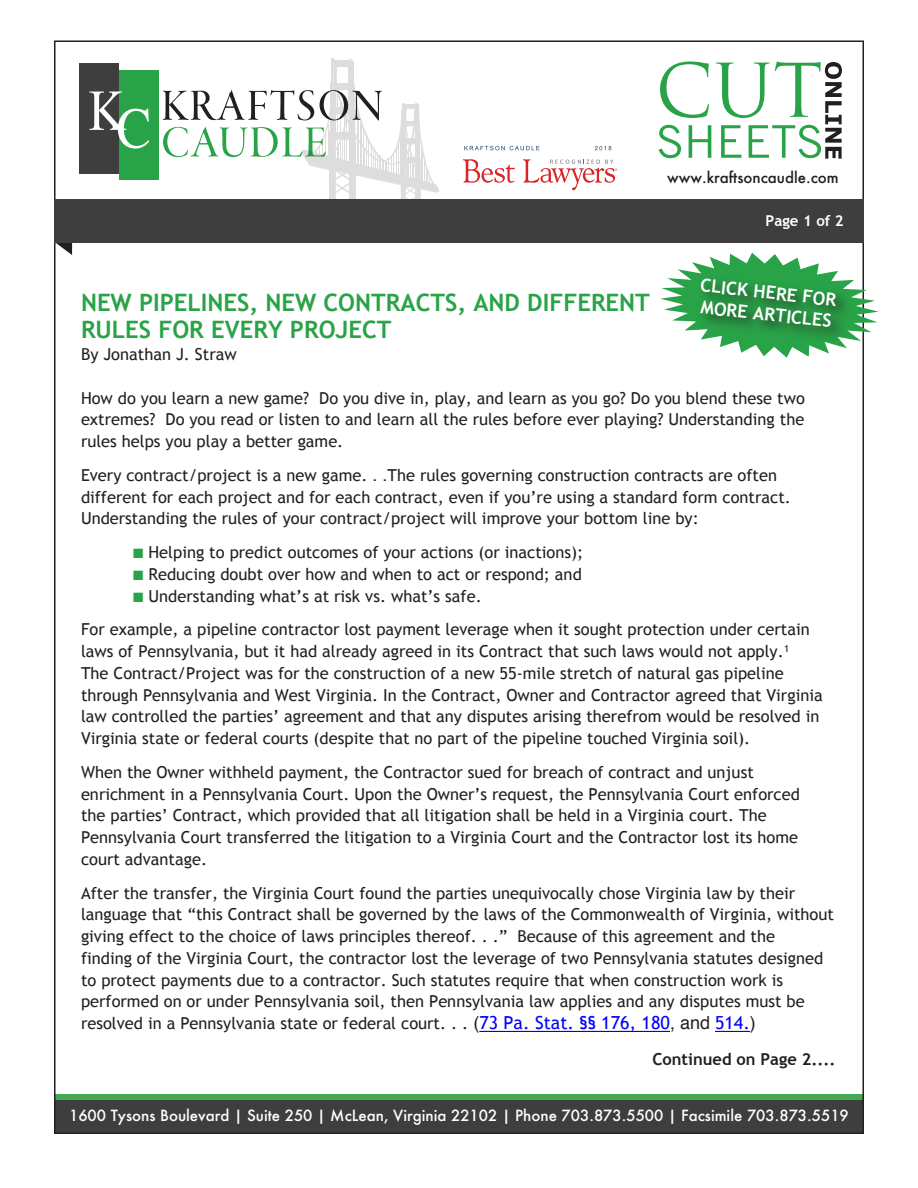
<style>
.page{position:relative;width:918px;height:1188px;background:#fff}
.page>*{position:absolute;margin:0;border:0;box-sizing:border-box;transform-origin:0 0}
.t1{font:700 24px/27px "Trebuchet MS";color:#29a347}
.t2{font:700 18px "Trebuchet MS";color:#fff}
.t3{font:16.5px/21.8px "Trebuchet MS";color:#231f20}
.t4{font:700 16.5px "Trebuchet MS";color:#231f20}
.t5{font:500 15px "Futura";color:#fff}
.t6{font:500 15px "Futura";color:#231f20}
.t7{font:700 15px "Trebuchet MS";color:#fff}
.s1{font-family:"Helvetica";font-size:18px}
.s2{color:#29a347}
.s3{font-size:18px;color:#00f}
</style>
<div class="page">
<div style="left:54px;top:1094px;width:810px;height:34px;background:#44a953"></div>
<div style="left:54px;top:1100px;width:810px;height:34px;background:#3e3e3f"></div>
<svg style="left:57px;top:243px;width:15px;height:12px"></svg>
<hr style="left:479px;top:1031px;width:191px;height:1px;background:#00f">
<hr style="left:715px;top:1031px;width:35px;height:1px;background:#00f">
<svg style="left:659px;top:62px;width:183px;height:97px"></svg>
<div style="left:80px;top:63px;width:39px;height:110px;background:#3e3e3f"></div>
<div style="left:119px;top:70px;width:40px;height:110px;background:#29a347"></div>
<svg style="left:89px;top:92px;width:60px;height:57px"></svg>
<svg style="left:163px;top:59px;width:277px;height:141px"></svg>
<div style="left:54px;top:200px;width:810px;height:43px;background:#3e3e3f"></div>
<svg style="left:660px;top:253px;width:219px;height:105px"></svg>
<div style="left:697px;top:275px;width:155px;height:68px;background:#231f20;opacity:.75"></div>
<svg style="left:463px;top:145px;width:154px;height:46px"></svg>
<p class="t6" style="left:667px;top:168px;width:173px">www.kraftsoncaudle.com</p>
<p class="t7" style="left:766px;top:211px;width:80px">Page 1 of 2</p>
<p class="t2" style="left:702px;top:274px;width:138px;rotate:6deg">CLICK HERE FOR</p>
<p class="t1" style="left:81px;top:289px;width:571px">NEW PIPELINES, NEW CONTRACTS, AND DIFFERENT<br>RULES FOR EVERY PROJECT</p>
<p class="t3" style="left:81px;top:344px;width:157px">By Jonathan J. Straw</p>
<p class="t3" style="left:81px;top:387px;width:725px;text-align:justify">How do you learn a new game? Do you dive in, play, and learn as you go? Do you blend these two extremes? Do you read or listen to and learn all the rules before ever playing? Understanding the rules helps you play a better game.</p>
<p class="t3" style="left:81px;top:464px;width:712px">Every contract/project is a new game. <span class="s1">. .</span>The rules governing construction contracts are often different for each project and for each contract, even if you’re using a standard form contract.<br>Understanding the rules of your contract/project will improve your bottom line by:</p>
<p class="t3" style="left:133px;top:542px;width:452px"><span class="s2">■</span> Helping to predict outcomes of your actions (or inactions);</p>
<p class="t3" style="left:133px;top:563px;width:450px"><span class="s2">■</span> Reducing doubt over how and when to act or respond; and</p>
<p class="t3" style="left:133px;top:585px;width:350px"><span class="s2">■</span> Understanding what’s at risk vs. what’s safe.</p>
<p class="t3" style="left:81px;top:619px;width:743px">For example, a pipeline contractor lost payment leverage when it sought protection under certain laws of Pennsylvania, but it had already agreed in its Contract that such laws would not apply.<sup>1<br></sup>The Contract/Project was for the construction of a new 55-mile stretch of natural gas pipeline through Pennsylvania and West Virginia. In the Contract, Owner and Contractor agreed that Virginia law controlled the parties’ agreement and that any disputes arising therefrom would be resolved in Virginia state or federal courts (despite that no part of the pipeline touched Virginia soil).</p>
<p class="t3" style="left:81px;top:761px;width:720px">When the Owner withheld payment, the Contractor sued for breach of contract and unjust enrichment in a Pennsylvania Court. Upon the Owner’s request, the Pennsylvania Court enforced the parties’ Contract, which provided that all litigation shall be held in a Virginia court. The Pennsylvania Court transferred the litigation to a Virginia Court and the Contractor lost its home court advantage.</p>
<p class="t3" style="left:81px;top:882px;width:755px">After the transfer, the Virginia Court found the parties unequivocally chose Virginia law by their language that “this Contract shall be governed by the laws of the Commonwealth of Virginia, without giving effect to the choice of laws principles thereof. . .” Because of this agreement and the<br>finding of the Virginia Court, the contractor lost the leverage of two Pennsylvania statutes designed to protect payments due to a contractor. Such statutes require that when construction work is performed on or under Pennsylvania soil, then Pennsylvania law applies and any disputes must be resolved in a Pennsylvania state or federal court. . . <span class="s1">(</span><span class="s3">73 Pa. Stat. §§ 176, 180</span><span class="s1">, and</span> <span class="s3">514.</span><span class="s1">)</span></p>
<p class="t4" style="left:652px;top:1049px;width:185px">Continued on Page 2....</p>
<p class="t2" style="left:702px;top:296px;width:133px;rotate:6deg">MORE ARTICLES</p>
<p class="t5" style="left:69px;top:1105px;width:781px">1600 Tysons Boulevard | Suite 250 | McLean, Virginia 22102 | Phone 703.873.5500 | Facsimile 703.873.5519</p>
</div>
